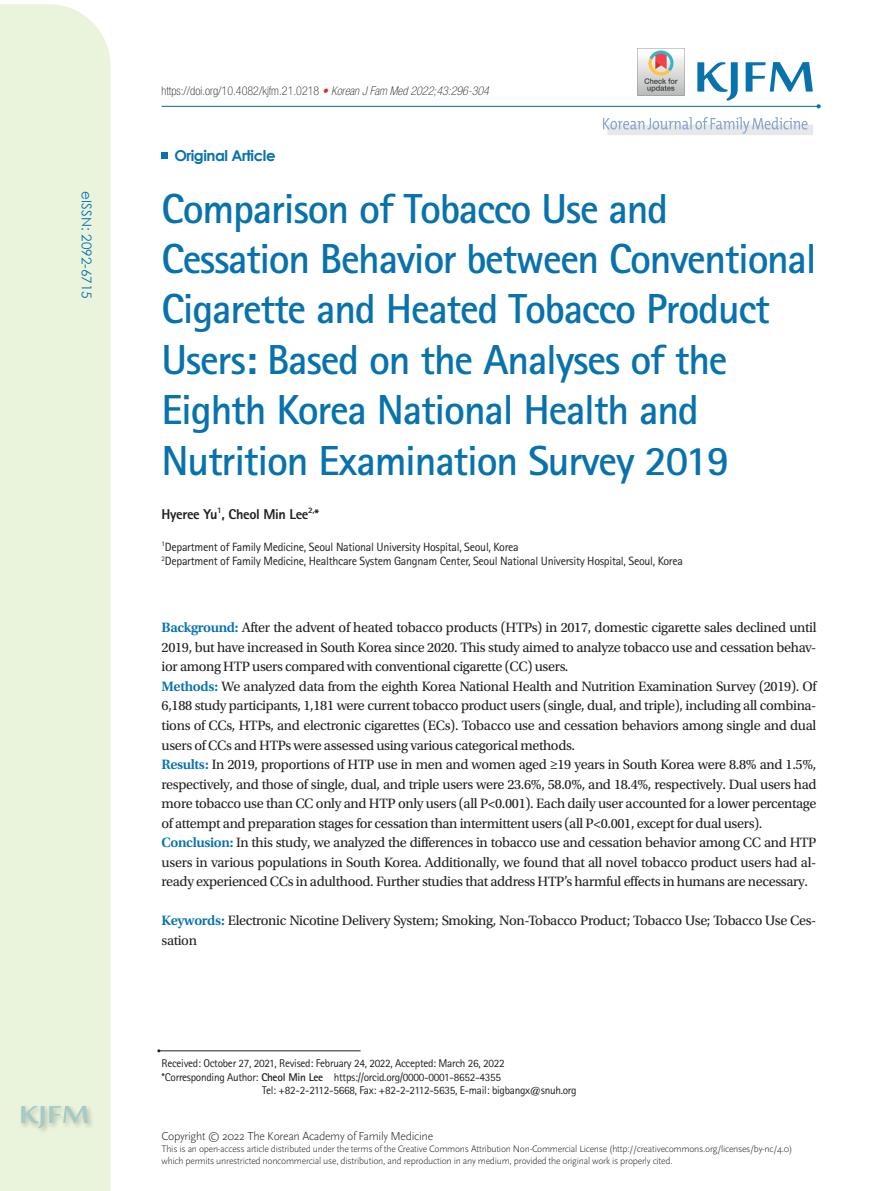
<style>
.page{position:relative;width:893px;height:1191px;background:#fff}
.page>*{position:absolute;margin:0;border:0;box-sizing:border-box;transform-origin:0 0}
.t1{font:700 42px/50.4px "Rotis Sans Serif Std";letter-spacing:-.03em;color:#0872ad}
.t2{font:700 15px "Century Gothic";letter-spacing:-.03em;color:#0872ad}
.t3{font:14.25px/19.5px "Utopia Std";letter-spacing:-.025em;color:#231f20}
.t4{font:800 14.25px "Rotis Sans Serif Std";letter-spacing:-.025em;color:#231f20}
.t5{font:13.5px "Century Gothic";color:#0872ad}
.t6{font:12px/14.4px "Rotis Sans Serif Std";letter-spacing:-.025em;color:#231f20}
.t7{font:100 condensed 12px "Helvetica Neue LT Std";color:#231f20}
.t8{font:300 12px "Scala Sans";letter-spacing:-.025em;color:#231f20}
.t9{font:11.25px "Rotis Sans Serif Std";letter-spacing:-.025em;color:#231f20}
.t10{font:300 9.75px/11.7px "Scala Sans";letter-spacing:-.025em;color:#231f20}
.s1{font-style:italic;color:#e02a30}
.s2{font-style:italic}
.s3{font-weight:600;color:#0872ad}
.s4{font-weight:700}
</style>
<div class="page">
<div style="left:0;top:4px;width:111px;height:1187px;background:#eaf3dc"></div>
<hr style="left:162px;top:106px;width:657px;height:1px;background:#0872ad">
<svg style="left:697px;top:62px;width:124px;height:46px"></svg>
<div style="left:607px;top:125px;width:206px;height:10px;background:#e8e8e9"></div>
<svg style="left:603px;top:117px;width:204px;height:17px"></svg>
<div style="left:19px;top:1103px;width:76px;height:31px;background:#231f20;opacity:.75"></div>
<svg style="left:21px;top:1106px;width:67px;height:22px"></svg>
<hr style="left:159px;top:1050px;width:202px;height:1px;background:#231f20">
<div style="left:162px;top:152px;width:6px;height:7px;background:#0872ad"></div>
<img style="left:638px;top:50px;width:46px;height:46px">
<p class="t5" style="left:96px;top:191px;width:109px;rotate:90deg">eISSN: 2092-6715</p>
<p class="t7" style="left:162px;top:84px;width:329px">https://doi.org/10.4082/kjfm.21.0218 <span class="s1">•</span> <span class="s2">Korean J Fam Med 2022;43:296-304</span></p>
<p class="t2" style="left:174px;top:144px;width:103px">Original Article</p>
<h1 class="t1" style="left:162px;top:182px;width:656px">Comparison of Tobacco Use and Cessation Behavior between Conventional Cigarette and Heated Tobacco Product Users: Based on the Analyses of the Eighth Korea National Health and Nutrition Examination Survey 2019</h1>
<p class="t4" style="left:162px;top:505px;width:159px">Hyeree Yu<sup>1</sup>, Cheol Min Lee<sup>2,</sup>*</p>
<p class="t6" style="left:162px;top:539px;width:523px"><sup>1</sup>Department of Family Medicine, Seoul National University Hospital, Seoul, Korea<br><sup>2</sup>Department of Family Medicine, Healthcare System Gangnam Center, Seoul National University Hospital, Seoul, Korea</p>
<p class="t3" style="left:162px;top:618px;width:657px"><span class="s3">Background:</span> After the advent of heated tobacco products (HTPs) in 2017, domestic cigarette sales declined until 2019, but have increased in South Korea since 2020. This study aimed to analyze tobacco use and cessation behav&shy;ior among HTP users compared with conventional cigarette (CC) users.<br><span class="s3">Methods:</span> We analyzed data from the eighth Korea National Health and Nutrition Examination Survey (2019). Of 6,188 study participants, 1,181 were current tobacco product users (single, dual, and triple), including all combina&shy;tions of CCs, HTPs, and electronic cigarettes (ECs). Tobacco use and cessation behaviors among single and dual users of CCs and HTPs were assessed using various categorical methods.<br><span class="s3">Results:</span> In 2019, proportions of HTP use in men and women aged ≥19 years in South Korea were 8.8% and 1.5%, respectively, and those of single, dual, and triple users were 23.6%, 58.0%, and 18.4%, respectively. Dual users had more tobacco use than CC only and HTP only users (all P&lt;0.001). Each daily user accounted for a lower percentage of attempt and preparation stages for cessation than intermittent users (all P&lt;0.001, except for dual users).<br><span class="s3">Conclusion:</span> In this study, we analyzed the differences in tobacco use and cessation behavior among CC and HTP users in various populations in South Korea. Additionally, we found that all novel tobacco product users had al&shy;ready experienced CCs in adulthood. Further studies that address HTP’s harmful effects in humans are necessary.</p>
<p class="t3" style="left:162px;top:911px;width:656px"><span class="s3">Keywords:</span> Electronic Nicotine Delivery System; Smoking, Non-Tobacco Product; Tobacco Use; Tobacco Use Ces&shy;sation</p>
<p class="t9" style="left:162px;top:1057px;width:345px">Received: October 27, 2021, Revised: February 24, 2022, Accepted: March 26, 2022</p>
<p class="t9" style="left:162px;top:1070px;width:341px">*Corresponding Author: <span class="s4">Cheol Min Lee</span> https://orcid.org/0000-0001-8652-4355</p>
<p class="t9" style="left:262px;top:1084px;width:316px">Tel: +82-2-2112-5668, Fax: +82-2-2112-5635, E-mail: bigbangx@snuh.org</p>
<p class="t8" style="left:162px;top:1129px;width:273px">Copyright © 2022 The Korean Academy of Family Medicine</p>
<p class="t10" style="left:162px;top:1143px;width:632px">This is an open-access article distributed under the terms of the Creative Commons Attribution Non-Commercial License (http://creativecommons.org/licenses/by-nc/4.0) which permits unrestricted noncommercial use, distribution, and reproduction in any medium, provided the original work is properly cited.</p>
</div>
